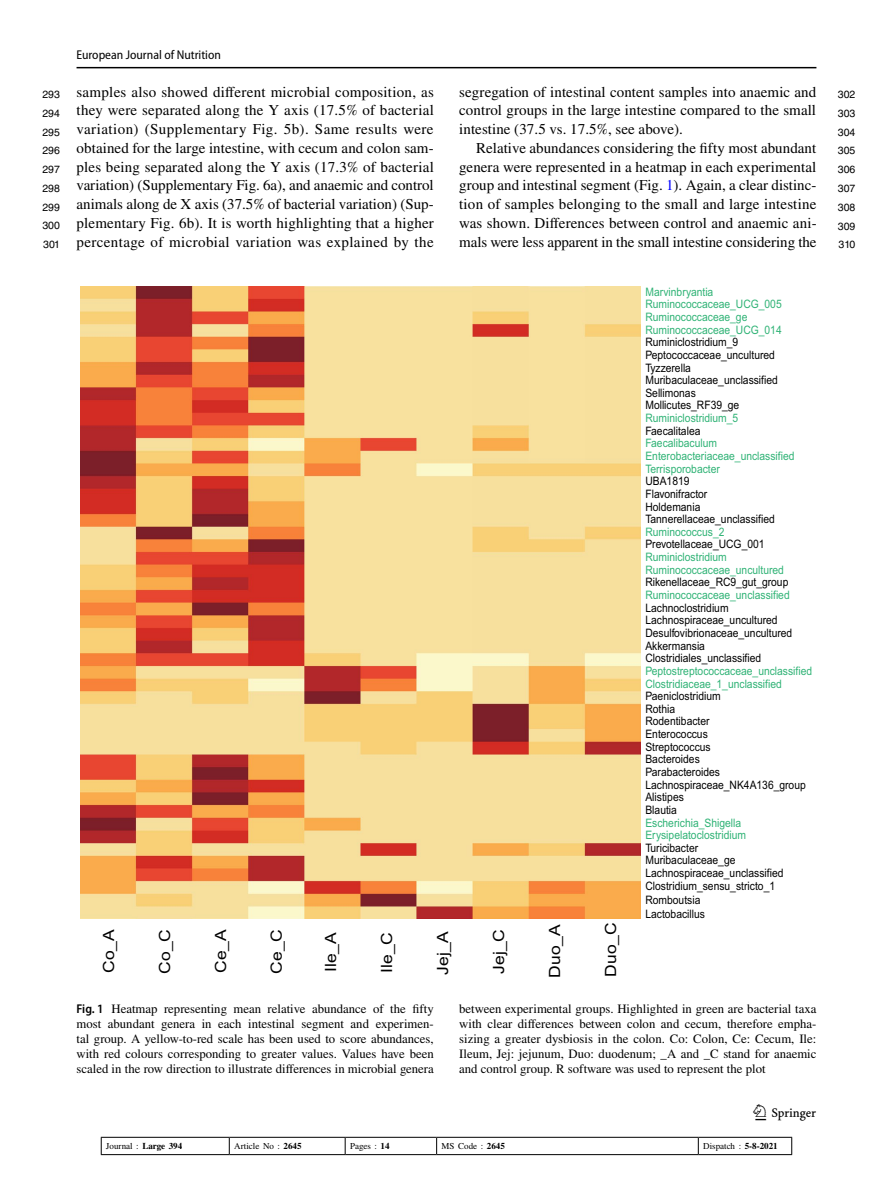
<style>
.page{position:relative;width:893px;height:1187px;background:#fff}
.page>*{position:absolute;margin:0;border:0;box-sizing:border-box;transform-origin:0 0}
.t1{font:22.5px "Springnew";color:#000}
.t2{font:15.45px "Arial";color:#000;scale:1.13 1}
.t3{font:15px/18.8px "STIX";letter-spacing:.005em;color:#000;text-align:justify}
.t4{font:12.75px/15px "STIX";color:#000;text-align:justify}
.t5{font:semi-condensed 12.75px "Myriad Pro";color:#000}
.t6{font:11.7px "Arial";color:#000;scale:.89 1}
.t7{font:11.7px "Arial";color:#30b376;scale:.89 1}
.t8{font:10.5px/18.8px "Helvetica LT Std";color:#000;text-align:justify}
.t9{font:9px "STIX";color:#000}
.s1{color:#00f}
.s2{font-family:"Myriad Pro";font-weight:600;font-stretch:semi-condensed}
.s3{font-weight:700}
</style>
<div class="page">
<hr style="left:101px;top:1136px;width:128px;height:1px;background:#000">
<svg style="left:101px;top:1137px;width:1px;height:17px"></svg>
<hr style="left:229px;top:1136px;width:116px;height:1px;background:#000">
<svg style="left:229px;top:1137px;width:1px;height:17px"></svg>
<hr style="left:345px;top:1136px;width:92px;height:1px;background:#000">
<svg style="left:345px;top:1137px;width:1px;height:17px"></svg>
<hr style="left:437px;top:1136px;width:261px;height:1px;background:#000">
<svg style="left:436px;top:1137px;width:1px;height:17px"></svg>
<hr style="left:698px;top:1136px;width:94px;height:1px;background:#000">
<svg style="left:698px;top:1137px;width:1px;height:17px"></svg>
<svg style="left:791px;top:1137px;width:1px;height:17px"></svg>
<hr style="left:101px;top:1154px;width:128px;height:1px;background:#000">
<hr style="left:229px;top:1154px;width:116px;height:1px;background:#000">
<hr style="left:345px;top:1154px;width:92px;height:1px;background:#000">
<hr style="left:437px;top:1154px;width:261px;height:1px;background:#000">
<hr style="left:698px;top:1154px;width:94px;height:1px;background:#000">
<hr style="left:77px;top:67px;width:739px;height:1px;background:#000">
<img style="left:81px;top:286px;width:559px;height:632px">
<p class="t5" style="left:77px;top:48px;width:146px">European Journal of Nutrition</p>
<p class="t3" style="left:77px;top:83px;width:359px">samples also showed different microbial composition, as they were separated along the Y axis (17.5% of bacterial variation) (Supplementary Fig. 5b). Same results were obtained for the large intestine, with cecum and colon sam&shy;ples being separated along the Y axis (17.3% of bacterial variation) (Supplementary Fig. 6a), and anaemic and control animals along de X axis (37.5% of bacterial variation) (Sup&shy;plementary Fig. 6b). It is worth highlighting that a higher percentage of microbial variation was explained by the</p>
<p class="t3" style="left:459px;top:83px;width:359px">segregation of intestinal content samples into anaemic and control groups in the large intestine compared to the small intestine (37.5 vs. 17.5%, see above).</p>
<p class="t8" style="left:42px;top:85px;width:19px">293<br>294<br>295<br>296<br>297<br>298<br>299<br>300<br>301</p>
<p class="t8" style="left:838px;top:85px;width:19px">302<br>303<br>304<br>305<br>306<br>307<br>308<br>309<br>310</p>
<p class="t3" style="left:459px;top:139px;width:359px;text-indent:17px">Relative abundances considering the fifty most abundant genera were represented in a heatmap in each experimental group and intestinal segment (Fig. <span class="s1">1</span>). Again, a clear distinc&shy;tion of samples belonging to the small and large intestine was shown. Differences between control and anaemic ani&shy;mals were less apparent in the small intestine considering the</p>
<p class="t7" style="left:645px;top:283px;width:78px">Marvinbryantia</p>
<p class="t7" style="left:645px;top:296px;width:155px">Ruminococcaceae_UCG_005</p>
<p class="t7" style="left:645px;top:309px;width:116px">Ruminococcaceae_ge</p>
<p class="t7" style="left:645px;top:321px;width:155px">Ruminococcaceae_UCG_014</p>
<p class="t6" style="left:645px;top:334px;width:106px">Ruminiclostridium_9</p>
<p class="t6" style="left:645px;top:347px;width:147px">Peptococcaceae_uncultured</p>
<p class="t6" style="left:645px;top:359px;width:53px">Tyzzerella</p>
<p class="t6" style="left:645px;top:372px;width:150px">Muribaculaceae_unclassified</p>
<p class="t6" style="left:645px;top:384px;width:58px">Sellimonas</p>
<p class="t6" style="left:645px;top:397px;width:107px">Mollicutes_RF39_ge</p>
<p class="t7" style="left:645px;top:410px;width:106px">Ruminiclostridium_5</p>
<p class="t6" style="left:645px;top:422px;width:63px">Faecalitalea</p>
<p class="t7" style="left:645px;top:435px;width:82px">Faecalibaculum</p>
<p class="t7" style="left:645px;top:448px;width:169px">Enterobacteriaceae_unclassified</p>
<p class="t7" style="left:645px;top:460px;width:85px">Terrisporobacter</p>
<p class="t6" style="left:645px;top:473px;width:51px">UBA1819</p>
<p class="t6" style="left:645px;top:486px;width:71px">Flavonifractor</p>
<p class="t6" style="left:645px;top:498px;width:63px">Holdemania</p>
<p class="t6" style="left:645px;top:511px;width:147px">Tannerellaceae_unclassified</p>
<p class="t7" style="left:645px;top:523px;width:90px">Ruminococcus_2</p>
<p class="t6" style="left:645px;top:536px;width:135px">Prevotellaceae_UCG_001</p>
<p class="t7" style="left:645px;top:549px;width:93px">Ruminiclostridium</p>
<p class="t7" style="left:645px;top:561px;width:157px">Ruminococcaceae_uncultured</p>
<p class="t6" style="left:645px;top:574px;width:162px">Rikenellaceae_RC9_gut_group</p>
<p class="t7" style="left:645px;top:587px;width:164px">Ruminococcaceae_unclassified</p>
<p class="t6" style="left:645px;top:599px;width:95px">Lachnoclostridium</p>
<p class="t6" style="left:645px;top:612px;width:150px">Lachnospiraceae_uncultured</p>
<p class="t6" style="left:645px;top:624px;width:167px">Desulfovibrionaceae_uncultured</p>
<p class="t6" style="left:645px;top:637px;width:68px">Akkermansia</p>
<p class="t6" style="left:645px;top:650px;width:132px">Clostridiales_unclassified</p>
<p class="t7" style="left:645px;top:662px;width:189px">Peptostreptococcaceae_unclassified</p>
<p class="t7" style="left:645px;top:675px;width:155px">Clostridiaceae_1_unclassified</p>
<p class="t6" style="left:645px;top:688px;width:86px">Paeniclostridium</p>
<p class="t6" style="left:645px;top:700px;width:35px">Rothia</p>
<p class="t6" style="left:645px;top:713px;width:74px">Rodentibacter</p>
<p class="t6" style="left:645px;top:725px;width:72px">Enterococcus</p>
<p class="t6" style="left:645px;top:738px;width:75px">Streptococcus</p>
<p class="t6" style="left:645px;top:751px;width:63px">Bacteroides</p>
<p class="t6" style="left:645px;top:763px;width:85px">Parabacteroides</p>
<p class="t6" style="left:645px;top:776px;width:182px">Lachnospiraceae_NK4A136_group</p>
<p class="t6" style="left:645px;top:789px;width:45px">Alistipes</p>
<p class="t6" style="left:645px;top:801px;width:37px">Blautia</p>
<p class="t7" style="left:645px;top:814px;width:109px">Escherichia_Shigella</p>
<p class="t7" style="left:645px;top:827px;width:115px">Erysipelatoclostridium</p>
<p class="t6" style="left:645px;top:839px;width:61px">Turicibacter</p>
<p class="t6" style="left:645px;top:852px;width:103px">Muribaculaceae_ge</p>
<p class="t6" style="left:645px;top:864px;width:157px">Lachnospiraceae_unclassified</p>
<p class="t6" style="left:645px;top:877px;width:147px">Clostridium_sensu_stricto_1</p>
<p class="t6" style="left:645px;top:891px;width:63px">Romboutsia</p>
<p class="t2" style="left:98px;top:972px;width:40px;rotate:-90deg">Co_A</p>
<p class="t2" style="left:154px;top:973px;width:41px;rotate:-90deg">Co_C</p>
<p class="t2" style="left:210px;top:972px;width:40px;rotate:-90deg">Ce_A</p>
<p class="t2" style="left:266px;top:973px;width:41px;rotate:-90deg">Ce_C</p>
<p class="t2" style="left:320px;top:972px;width:37px;rotate:-90deg">Ile_A</p>
<p class="t2" style="left:376px;top:972px;width:38px;rotate:-90deg">Ile_C</p>
<p class="t2" style="left:432px;top:974px;width:40px;rotate:-90deg">Jej_A</p>
<p class="t2" style="left:488px;top:973px;width:41px;rotate:-90deg">Jej_C</p>
<p class="t2" style="left:544px;top:977px;width:49px;rotate:-90deg">Duo_A</p>
<p class="t2" style="left:600px;top:976px;width:50px;rotate:-90deg">Duo_C</p>
<p class="t6" style="left:645px;top:906px;width:68px">Lactobacillus</p>
<p class="t4" style="left:77px;top:1001px;width:359px"><span class="s2">Fig. 1</span> Heatmap representing mean relative abundance of the fifty most abundant genera in each intestinal segment and experimen&shy;tal group. A yellow-to-red scale has been used to score abundances, with red colours corresponding to greater values. Values have been scaled in the row direction to illustrate differences in microbial genera</p>
<p class="t4" style="left:459px;top:1001px;width:359px">between experimental groups. Highlighted in green are bacterial taxa with clear differences between colon and cecum, therefore empha&shy;sizing a greater dysbiosis in the colon. Co: Colon, Ce: Cecum, Ile:<br>Ileum, Jej: jejunum, Duo: duodenum; _A and _C stand for anaemic and control group. R software was used to represent the plot</p>
<h1 class="t1" style="left:755px;top:1104px;width:62px">1 3</h1>
<p class="t9" style="left:106px;top:1139px;width:78px">Journal : <span class="s3">Large 394</span></p>
<p class="t9" style="left:234px;top:1139px;width:69px">Article No : <span class="s3">2645</span></p>
<p class="t9" style="left:350px;top:1139px;width:41px">Pages : <span class="s3">14</span></p>
<p class="t9" style="left:442px;top:1139px;width:65px">MS Code : <span class="s3">2645</span></p>
<p class="t9" style="left:703px;top:1139px;width:76px">Dispatch : <span class="s3">5-8-2021</span></p>
</div>
